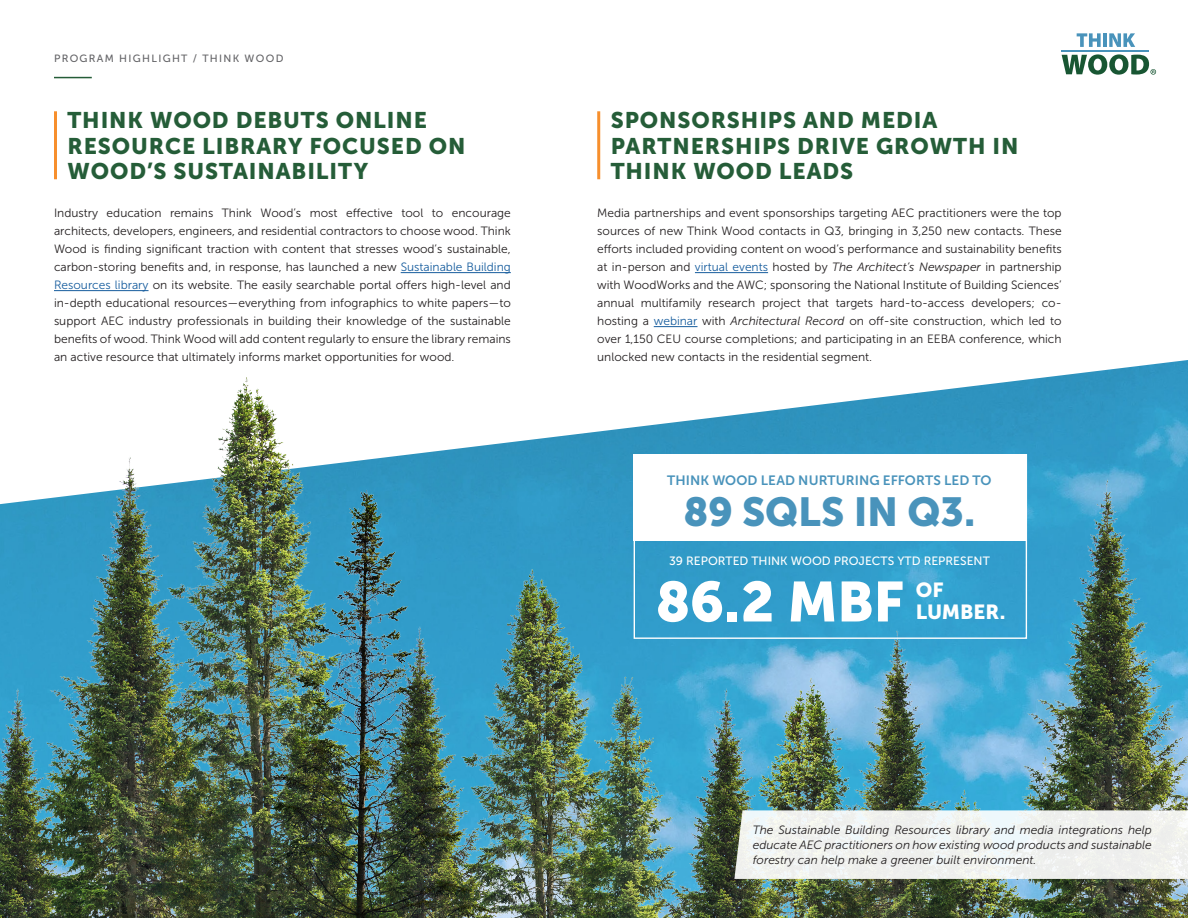
<style>
.page{position:relative;width:1188px;height:918px;background:#fff}
.page>*{position:absolute;margin:0;border:0;box-sizing:border-box;transform-origin:0 0}
.t1{font:55.95px "Museo Sans 900";color:#fff}
.t2{font:40.2px "Museo Sans 900";letter-spacing:-.01em;color:#4993bb}
.t3{font:22.5px/25.5px "Museo Sans 900";letter-spacing:.04em;color:#255d38}
.t4{font:20.25px/21.5px "Museo Sans 900";letter-spacing:-.005em;color:#fff}
.t5{font:13.5px "Museo Sans 700";letter-spacing:.005em;color:#4993bb}
.Body{font:12px/18px "Museo Sans 300";color:#231f20;text-align:justify}
.Body-2{font:italic 12px/15px "Museo Sans 300";color:#231f20;text-align:justify}
.t6{font:12px "Museo Sans 500";color:#fff}
.t7{font:10.5px "Museo Sans 500";letter-spacing:.125em;color:#636366}
.s1{color:#175d9e}
.s2{font-style:italic}
</style>
<div class="page">
<img style="left:0;top:326px;width:1188px;height:592px">
<hr style="left:401px;top:272px;width:110px;height:1px;background:#175d9e">
<hr style="left:54px;top:290px;width:95px;height:1px;background:#175d9e">
<hr style="left:695px;top:272px;width:73px;height:1px;background:#175d9e">
<hr style="left:654px;top:326px;width:43px;height:1px;background:#175d9e">
<hr style="left:1062px;top:50px;width:87px;height:1px;background:#4993bb">
<svg style="left:1077px;top:33px;width:24px;height:14px"></svg>
<hr style="left:1103px;top:33px;width:4px;height:14px;background:#4993bb">
<svg style="left:1109px;top:33px;width:26px;height:14px"></svg>
<svg style="left:1062px;top:54px;width:94px;height:21px"></svg>
<hr style="left:54px;top:77px;width:38px;height:1px;background:#255d38">
<hr style="left:54px;top:111px;width:3px;height:68px;background:#f78f2d">
<hr style="left:597px;top:111px;width:3px;height:68px;background:#f78f2d">
<svg style="left:734px;top:810px;width:454px;height:69px"></svg>
<div style="left:634px;top:454px;width:393px;height:87px;background:#fff"></div>
<div style="left:634px;top:454px;width:393px;height:185px;border:1px solid #fff"></div>
<p class="t7" style="left:54px;top:53px;width:231px">PROGRAM HIGHLIGHT / THINK WOOD</p>
<p class="t3" style="left:68px;top:107px;width:399px">THINK WOOD DEBUTS ONLINE<br>RESOURCE LIBRARY FOCUSED ON<br>WOOD’S SUSTAINABILITY</p>
<p class="Body" style="left:54px;top:204px;width:458px">Industry education remains Think Wood’s most effective tool to encourage architects, developers, engineers, and residential contractors to choose wood. Think Wood is finding significant traction with content that stresses wood’s sustainable, carbon-storing benefits and, in response, has launched a new <span class="s1">Sustainable Building Resources library</span> on its website. The easily searchable portal offers high-level and in-depth educational resources—everything from infographics to white papers—to support AEC industry professionals in building their knowledge of the sustainable benefits of wood. Think Wood will add content regularly to ensure the library remains an active resource that ultimately informs market opportunities for wood.</p>
<p class="t3" style="left:611px;top:107px;width:409px">SPONSORSHIPS AND MEDIA<br>PARTNERSHIPS DRIVE GROWTH IN<br>THINK WOOD LEADS</p>
<p class="Body" style="left:597px;top:204px;width:466px">Media partnerships and event sponsorships targeting AEC practitioners were the top sources of new Think Wood contacts in Q3, bringing in 3,250 new contacts. These efforts included providing content on wood’s performance and sustainability benefits at in-person and <span class="s1">virtual events</span> hosted by <span class="s2">The Architect’s Newspaper</span> in partnership with WoodWorks and the AWC; sponsoring the National Institute of Building Sciences’ annual multifamily research project that targets hard-to-access developers; co&shy;hosting a <span class="s1">webinar</span> with <span class="s2">Architectural Record</span> on off-site construction, which led to over 1,150 CEU course completions; and participating in an EEBA conference, which unlocked new contacts in the residential segment.</p>
<p class="t5" style="left:667px;top:473px;width:326px">THINK WOOD LEAD NURTURING EFFORTS LED TO</p>
<p class="t2" style="left:684px;top:489px;width:293px">89 SQLS IN Q3.</p>
<p class="t6" style="left:669px;top:554px;width:322px">39 REPORTED THINK WOOD PROJECTS YTD REPRESENT</p>
<p class="t1" style="left:656px;top:570px;width:250px">86.2 MBF</p>
<p class="t4" style="left:916px;top:579px;width:91px">OF<br>LUMBER.</p>
<p class="Body-2" style="left:753px;top:823px;width:401px">The Sustainable Building Resources library and media integrations help educate AEC practitioners on how existing wood products and sustainable forestry can help make a greener built environment.</p>
</div>
